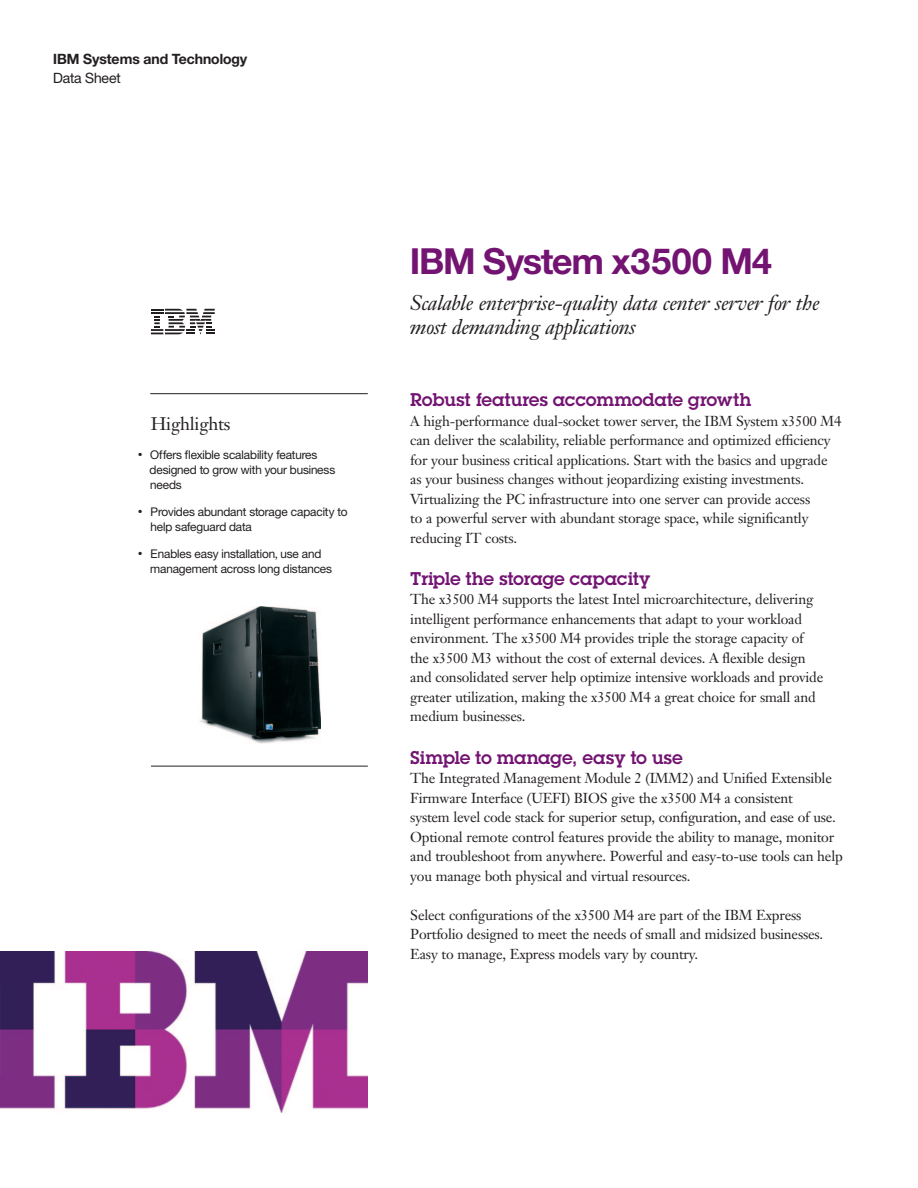
<style>
.page{position:relative;width:918px;height:1188px;background:#fff}
.page>*{position:absolute;margin:0;border:0;box-sizing:border-box;transform-origin:0 0}
.t1{font:700 36px "Helv Neuefor IBM";letter-spacing:-.02em;color:#731472}
.t2{font:italic 21px/24px "Janson Text LT Pro";letter-spacing:-.015em;color:#231f20}
.t3{font:600 18px "Lubalinfor IBM";color:#731472}
.t4{font:18px "Janson Text LT Pro";letter-spacing:-.015em;color:#231f20}
.t5{font:14.25px/19.5px "Janson Text LT Pro";letter-spacing:-.015em;color:#231f20}
.t6{font:700 14.25px/18.8px "Helv Neuefor IBM";color:#231f20}
.t7{font:12px/15px "Helv Neuefor IBM";letter-spacing:-.01em;color:#231f20}
.s1{font-weight:400}
</style>
<div class="page">
<svg style="left:151px;top:309px;width:64px;height:25px"></svg>
<img style="left:0;top:952px;width:368px;height:161px">
<hr style="left:150px;top:393px;width:218px;height:1px;background:#231f20">
<hr style="left:151px;top:766px;width:217px;height:1px;background:#231f20">
<img style="left:199px;top:607px;width:121px;height:136px">
<h2 class="t6" style="left:53px;top:49px;width:196px">IBM Systems and Technology<br><span class="s1">Data Sheet</span></h2>
<h2 class="t4" style="left:151px;top:413px;width:81px">Highlights</h2>
<p class="t7" style="left:150px;top:447px;width:187px">Offers flexible scalability features designed to grow with your business needs</p>
<p class="t7" style="left:151px;top:504px;width:198px">Provides abundant storage capacity to help safeguard data</p>
<p class="t7" style="left:150px;top:546px;width:184px">Enables easy installation, use and management across long distances</p>
<h1 class="t1" style="left:410px;top:238px;width:363px">IBM System x3500 M4</h1>
<h2 class="t2" style="left:410px;top:291px;width:411px">Scalable enterprise-quality data center server for the most demanding applications</h2>
<h2 class="t3" style="left:410px;top:388px;width:342px">Robust features accommodate growth</h2>
<p class="t5" style="left:410px;top:411px;width:433px">A high-performance dual-socket tower server, the IBM System x3500 M4 can deliver the scalability, reliable performance and optimized efficiency for your business critical applications. Start with the basics and upgrade as your business changes without jeopardizing existing investments.<br>Virtualizing the PC infrastructure into one server can provide access<br>to a powerful server with abundant storage space, while significantly reducing IT costs.</p>
<h2 class="t3" style="left:410px;top:567px;width:241px">Triple the storage capacity</h2>
<p class="t5" style="left:410px;top:590px;width:414px">The x3500 M4 supports the latest Intel microarchitecture, delivering intelligent performance enhancements that adapt to your workload environment. The x3500 M4 provides triple the storage capacity of the x3500 M3 without the cost of external devices. A flexible design and consolidated server help optimize intensive workloads and provide greater utilization, making the x3500 M4 a great choice for small and medium businesses.</p>
<h2 class="t3" style="left:410px;top:745px;width:274px">Simple to manage, easy to use</h2>
<p class="t5" style="left:410px;top:768px;width:434px">The Integrated Management Module 2 (IMM2) and Unified Extensible Firmware Interface (UEFI) BIOS give the x3500 M4 a consistent<br>system level code stack for superior setup, configuration, and ease of use.<br>Optional remote control features provide the ability to manage, monitor and troubleshoot from anywhere. Powerful and easy-to-use tools can help you manage both physical and virtual resources.</p>
<p class="t5" style="left:410px;top:905px;width:414px">Select configurations of the x3500 M4 are part of the IBM Express<br>Portfolio designed to meet the needs of small and midsized businesses.<br>Easy to manage, Express models vary by country.</p>
</div>
